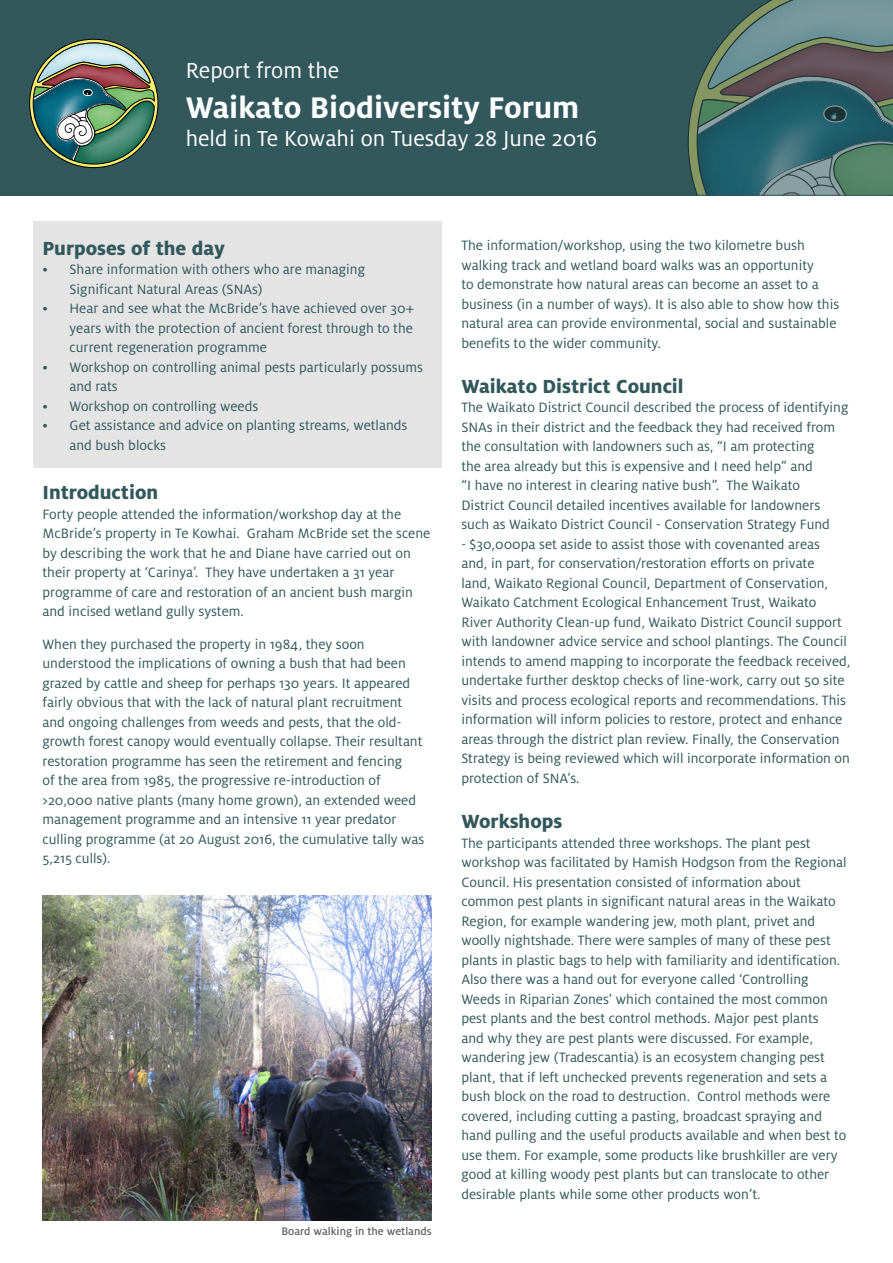
<style>
.page{position:relative;width:893px;height:1263px;background:#fff}
.page>*{position:absolute;margin:0;border:0;box-sizing:border-box;transform-origin:0 0}
.t1{font:700 33px "Milo Pro";color:#fff}
.t2{font:24px "Milo Pro";color:#fff}
.t3{font:800 21px "Milo Pro";color:#32585c}
.t4{font:15px/19.5px "Milo Pro";color:#32585c}
.t5{font:500 12px "Milo Pro";color:#636366}
</style>
<div class="page">
<div style="left:33px;top:221px;width:408px;height:247px;background:#e4e4e5"></div>
<svg style="left:0;top:0;width:893px;height:196px;background:#385e61"></svg>
<svg style="left:29px;top:39px;width:129px;height:129px;background:#5f7f72"></svg>
<img style="left:43px;top:895px;width:389px;height:325px">
<h2 class="t2" style="left:186px;top:57px;width:155px">Report from the</h2>
<h1 class="t1" style="left:186px;top:88px;width:395px">Waikato Biodiversity Forum</h1>
<h2 class="t2" style="left:186px;top:126px;width:413px">held in Te Kowahi on Tuesday 28 June 2016</h2>
<h3 class="t3" style="left:43px;top:236px;width:184px">Purposes of the day</h3>
<p class="t4" style="left:70px;top:260px;width:297px;text-indent:-27px">• Share information with others who are managing<br>Significant Natural Areas (SNAs)</p>
<p class="t4" style="left:70px;top:299px;width:346px;text-align:justify;text-indent:-27px">• Hear and see what the McBride’s have achieved over 30+ years with the protection of ancient forest through to the current regeneration programme</p>
<p class="t4" style="left:70px;top:357px;width:355px;text-indent:-27px">• Workshop on controlling animal pests particularly possums and rats</p>
<p class="t4" style="left:43px;top:396px;width:217px">• Workshop on controlling weeds</p>
<p class="t4" style="left:70px;top:416px;width:339px;text-indent:-27px">• Get assistance and advice on planting streams, wetlands and bush blocks</p>
<h3 class="t3" style="left:43px;top:481px;width:117px">Introduction</h3>
<p class="t4" style="left:43px;top:504px;width:389px">Forty people attended the information/workshop day at the McBride’s property in Te Kowhai. Graham McBride set the scene by describing the work that he and Diane have carried out on their property at ‘Carinya’. They have undertaken a 31 year programme of care and restoration of an ancient bush margin and incised wetland gully system.</p>
<p class="t4" style="left:43px;top:634px;width:383px">When they purchased the property in 1984, they soon understood the implications of owning a bush that had been grazed by cattle and sheep for perhaps 130 years. It appeared fairly obvious that with the lack of natural plant recruitment and ongoing challenges from weeds and pests, that the old&shy;growth forest canopy would eventually collapse. Their resultant restoration programme has seen the retirement and fencing<br>of the area from 1985, the progressive re-introduction of &gt;20,000 native plants (many home grown), an extended weed management programme and an intensive 11 year predator culling programme (at 20 August 2016, the cumulative tally was 5,215 culls).</p>
<p class="t5" style="left:281px;top:1224px;width:152px">Board walking in the wetlands</p>
<p class="t4" style="left:461px;top:236px;width:379px">The information/workshop, using the two kilometre bush walking track and wetland board walks was an opportunity<br>to demonstrate how natural areas can become an asset to a business (in a number of ways). It is also able to show how this natural area can provide environmental, social and sustainable benefits to the wider community.</p>
<h3 class="t3" style="left:461px;top:374px;width:224px">Waikato District Council</h3>
<p class="t4" style="left:461px;top:398px;width:389px">The Waikato District Council described the process of identifying SNAs in their district and the feedback they had received from the consultation with landowners such as, “I am protecting<br>the area already but this is expensive and I need help” and<br>“I have no interest in clearing native bush”. The Waikato<br>District Council detailed incentives available for landowners such as Waikato District Council - Conservation Strategy Fund</p>
<p class="t4" style="left:461px;top:534px;width:391px">- $30,000pa set aside to assist those with covenanted areas<br>and, in part, for conservation/restoration efforts on private<br>land, Waikato Regional Council, Department of Conservation, Waikato Catchment Ecological Enhancement Trust, Waikato River Authority Clean-up fund, Waikato District Council support with landowner advice service and school plantings. The Council intends to amend mapping to incorporate the feedback received, undertake further desktop checks of line-work, carry out 50 site visits and process ecological reports and recommendations. This information will inform policies to restore, protect and enhance areas through the district plan review. Finally, the Conservation Strategy is being reviewed which will incorporate information on protection of SNA’s.</p>
<h3 class="t3" style="left:461px;top:809px;width:102px">Workshops</h3>
<p class="t4" style="left:461px;top:833px;width:387px">The participants attended three workshops. The plant pest workshop was facilitated by Hamish Hodgson from the Regional Council. His presentation consisted of information about common pest plants in significant natural areas in the Waikato Region, for example wandering jew, moth plant, privet and woolly nightshade. There were samples of many of these pest plants in plastic bags to help with familiarity and identification.<br>Also there was a hand out for everyone called ‘Controlling Weeds in Riparian Zones’ which contained the most common pest plants and the best control methods. Major pest plants<br>and why they are pest plants were discussed. For example, wandering jew (Tradescantia) is an ecosystem changing pest plant, that if left unchecked prevents regeneration and sets a bush block on the road to destruction. Control methods were covered, including cutting a pasting, broadcast spraying and hand pulling and the useful products available and when best to use them. For example, some products like brushkiller are very good at killing woody pest plants but can translocate to other desirable plants while some other products won’t.</p>
</div>
